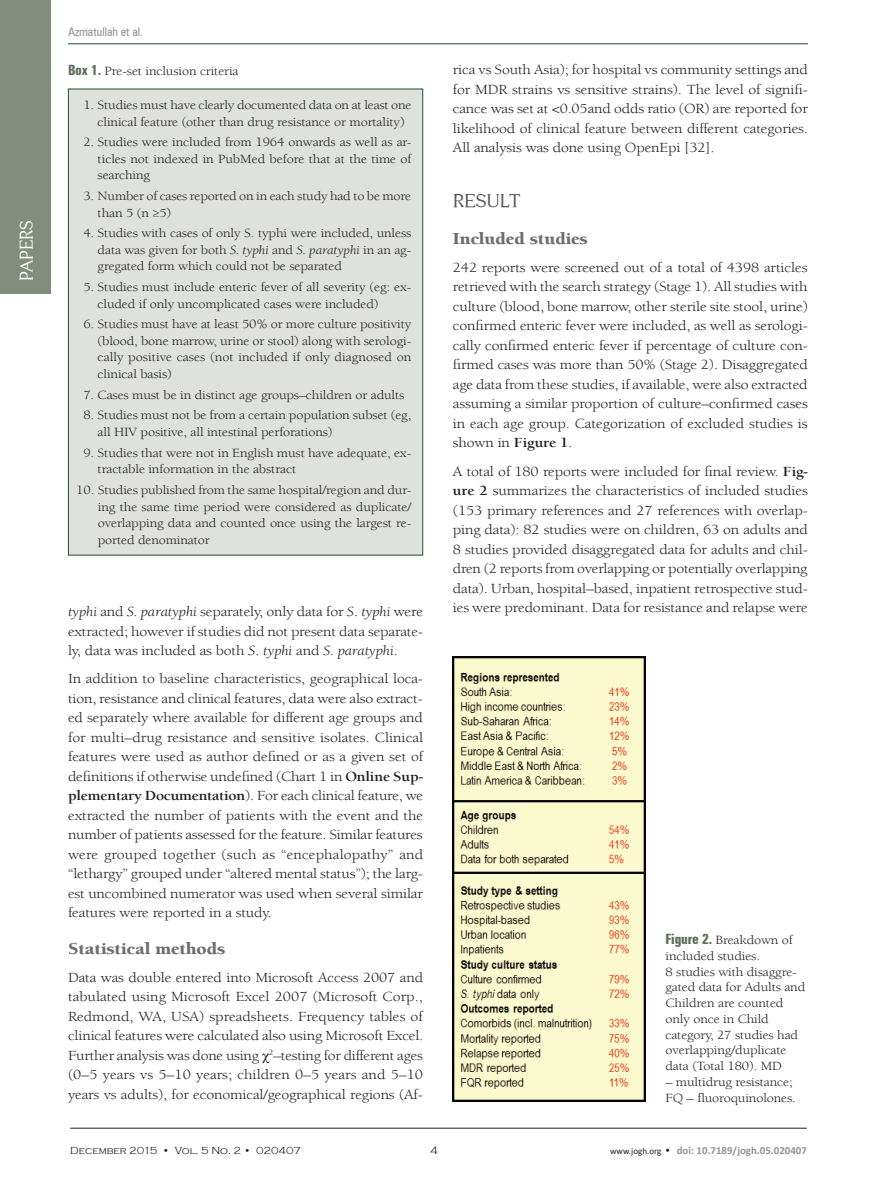
<style>
.page{position:relative;width:893px;height:1191px;background:#fff}
.page>*{position:absolute;margin:0;border:0;box-sizing:border-box;transform-origin:0 0}
.t1{font:18.6px "Centabel";letter-spacing:-.01em;color:#57585a;scale:1.11 1}
.t2{font:18px "Centabel";color:#fff}
.t3{font:900 17.1px "Berkeley Std";letter-spacing:-.01em;color:#6c6d70;scale:1.11 1}
.t4{font:14.25px/19.5px "Berkeley Std";letter-spacing:-.01em;color:#231f20;text-align:justify;scale:1.11 1}
.t5{font:12.9px/16.5px "Berkeley Std";letter-spacing:-.01em;color:#231f20;scale:1.11 1}
.t6{font:condensed 12px "Zurich BT";color:#939598}
.t7{font:700 10.95px "Calibri";color:#939598}
.t8{font:300 10.95px "Copperplate Gothic";color:#231f20}
.t9{font:300 10.5px "Copperplate Gothic";color:#231f20}
.s1{font-family:"Zurich BT";font-weight:700;font-stretch:extra-condensed;font-size:14.25px;color:#5f6f5b}
.s2{font-style:italic}
.s3{font-weight:700}
.s4{font-family:"Times New Roman"}
.s5{font-weight:400;font-size:9px;color:#231f20}
.s6{font-family:"Copperplate Gothic";font-weight:300;color:#231f20}
</style>
<div class="page">
<hr style="left:70px;top:1128px;width:737px;height:1px;background:#231f20">
<hr style="left:68px;top:44px;width:740px;height:1px;background:#244d32">
<div style="left:0;top:0;width:51px;height:293px;background:#838d7c"></div>
<div style="left:68px;top:89px;width:355px;height:466px;background:#dfe1dd;border:1px solid #244d32"></div>
<img style="left:453px;top:657px;width:193px;height:444px">
<p class="t2" style="left:13px;top:281px;width:103px;rotate:-90deg">VIEWPOINTS</p>
<p class="t2" style="left:16px;top:281px;width:62px;rotate:-90deg">Papers</p>
<p class="t6" style="left:68px;top:25px;width:77px">Azmatullah et al.</p>
<p class="t5" style="left:68px;top:63px;width:155px"><span class="s1">Box 1.</span> Pre-set inclusion criteria</p>
<p class="t5" style="left:83px;top:97px;width:297px;text-align:center">1. Studies must have clearly documented data on at least one clinical feature (other than drug resistance or mortality)</p>
<p class="t5" style="left:98px;top:134px;width:284px;text-align:justify;text-indent:-14px">2. Studies were included from 1964 onwards as well as ar&shy;ticles not indexed in PubMed before that at the time of searching</p>
<p class="t5" style="left:98px;top:188px;width:284px;text-indent:-14px">3. Number of cases reported on in each study had to be more than 5 (n ≥5)</p>
<p class="t5" style="left:98px;top:225px;width:284px;text-align:justify;text-indent:-14px">4. Studies with cases of only S. typhi were included, unless data was given for both <span class="s2">S. typhi</span> and <span class="s2">S. paratyphi</span> in an ag&shy;gregated form which could not be separated</p>
<p class="t5" style="left:98px;top:279px;width:284px;text-indent:-14px">5. Studies must include enteric fever of all severity (eg: ex&shy;cluded if only uncomplicated cases were included)</p>
<p class="t5" style="left:98px;top:316px;width:284px;text-align:justify;text-indent:-14px">6. Studies must have at least 50% or more culture positivity (blood, bone marrow, urine or stool) along with serologi&shy;cally positive cases (not included if only diagnosed on clinical basis)</p>
<p class="t5" style="left:83px;top:386px;width:291px">7. Cases must be in distinct age groups–children or adults</p>
<p class="t5" style="left:98px;top:407px;width:284px;text-indent:-14px">8. Studies must not be from a certain population subset (eg, all HIV positive, all intestinal perforations)</p>
<p class="t5" style="left:98px;top:444px;width:284px;text-indent:-14px">9. Studies that were not in English must have adequate, ex&shy;tractable information in the abstract</p>
<p class="t5" style="left:98px;top:482px;width:284px;text-align:justify;text-indent:-21px">10. Studies published from the same hospital/region and dur&shy;ing the same time period were considered as duplicate/ overlapping data and counted once using the largest re&shy;ported denominator</p>
<p class="t4" style="left:68px;top:602px;width:321px"><span class="s2">typhi</span> and <span class="s2">S. paratyphi</span> separately, only data for <span class="s2">S</span>. <span class="s2">typhi</span> were extracted; however if studies did not present data separate&shy;ly, data was included as both <span class="s2">S</span>. <span class="s2">typhi</span> and <span class="s2">S. paratyphi</span>.</p>
<p class="t4" style="left:68px;top:669px;width:322px">In addition to baseline characteristics, geographical loca&shy;tion, resistance and clinical features, data were also extract&shy;ed separately where available for different age groups and for multi–drug resistance and sensitive isolates. Clinical features were used as author defined or as a given set of definitions if otherwise undefined (Chart 1 in <span class="s3">Online Sup&shy;plementary Documentation</span>). For each clinical feature, we extracted the number of patients with the event and the number of patients assessed for the feature. Similar features were grouped together (such as “encephalopathy” and “lethargy” grouped under “altered mental status”); the larg&shy;est uncombined numerator was used when several similar features were reported in a study.</p>
<p class="t3" style="left:68px;top:939px;width:143px">Statistical methods</p>
<p class="t4" style="left:68px;top:967px;width:322px">Data was double entered into Microsoft Access 2007 and tabulated using Microsoft Excel 2007 (Microsoft Corp., Redmond, WA, USA) spreadsheets. Frequency tables of clinical features were calculated also using Microsoft Excel.<br>Further analysis was done using <span class="s4">χ</span><sup>2</sup>–testing for different ages (0–5 years vs 5–10 years; children 0–5 years and 5–10 years vs adults), for economical/geographical regions (Af-</p>
<p class="t4" style="left:453px;top:60px;width:321px">rica vs South Asia); for hospital vs community settings and for MDR strains vs sensitive strains). The level of signifi&shy;cance was set at &lt;0.05and odds ratio (OR) are reported for likelihood of clinical feature between different categories.<br>All analysis was done using OpenEpi [32].</p>
<h1 class="t1" style="left:453px;top:190px;width:62px">RESULT</h1>
<p class="t3" style="left:453px;top:229px;width:123px">Included studies</p>
<p class="t4" style="left:453px;top:258px;width:321px">242 reports were screened out of a total of 4398 articles retrieved with the search strategy (Stage 1). All studies with culture (blood, bone marrow, other sterile site stool, urine) confirmed enteric fever were included, as well as serologi&shy;cally confirmed enteric fever if percentage of culture con&shy;firmed cases was more than 50% (Stage 2). Disaggregated age data from these studies, if available, were also extracted assuming a similar proportion of culture–confirmed cases in each age group. Categorization of excluded studies is shown in <span class="s3">Figure 1</span>.</p>
<p class="t4" style="left:453px;top:461px;width:321px">A total of 180 reports were included for final review. <span class="s3">Fig&shy;ure 2</span> summarizes the characteristics of included studies (153 primary references and 27 references with overlap&shy;ping data): 82 studies were on children, 63 on adults and 8 studies provided disaggregated data for adults and chil&shy;dren (2 reports from overlapping or potentially overlapping data). Urban, hospital–based, inpatient retrospective stud&shy;ies were predominant. Data for resistance and relapse were</p>
<p class="t5" style="left:665px;top:932px;width:128px;line-height:15.8px"><span class="s1">Figure 2.</span> Breakdown of included studies.<br>8 studies with disaggre&shy;gated data for Adults and<br>Children are counted only once in Child category, 27 studies had overlapping/duplicate data (Total 180). MD</p>
<p class="t5" style="left:665px;top:1074px;width:119px;line-height:15.8px">– multidrug resistance;<br>FQ – fluoroquinolones.</p>
<p class="t9" style="left:70px;top:1144px;width:232px">December 2015 • Vol. 5 No. 2 • 020407</p>
<p class="t8" style="left:430px;top:1144px;width:9px">4</p>
<p class="t7" style="left:610px;top:1143px;width:198px"><span class="s5">www.jogh.org</span> <span class="s6">•</span> doi: 10.7189/jogh.05.020407</p>
</div>
